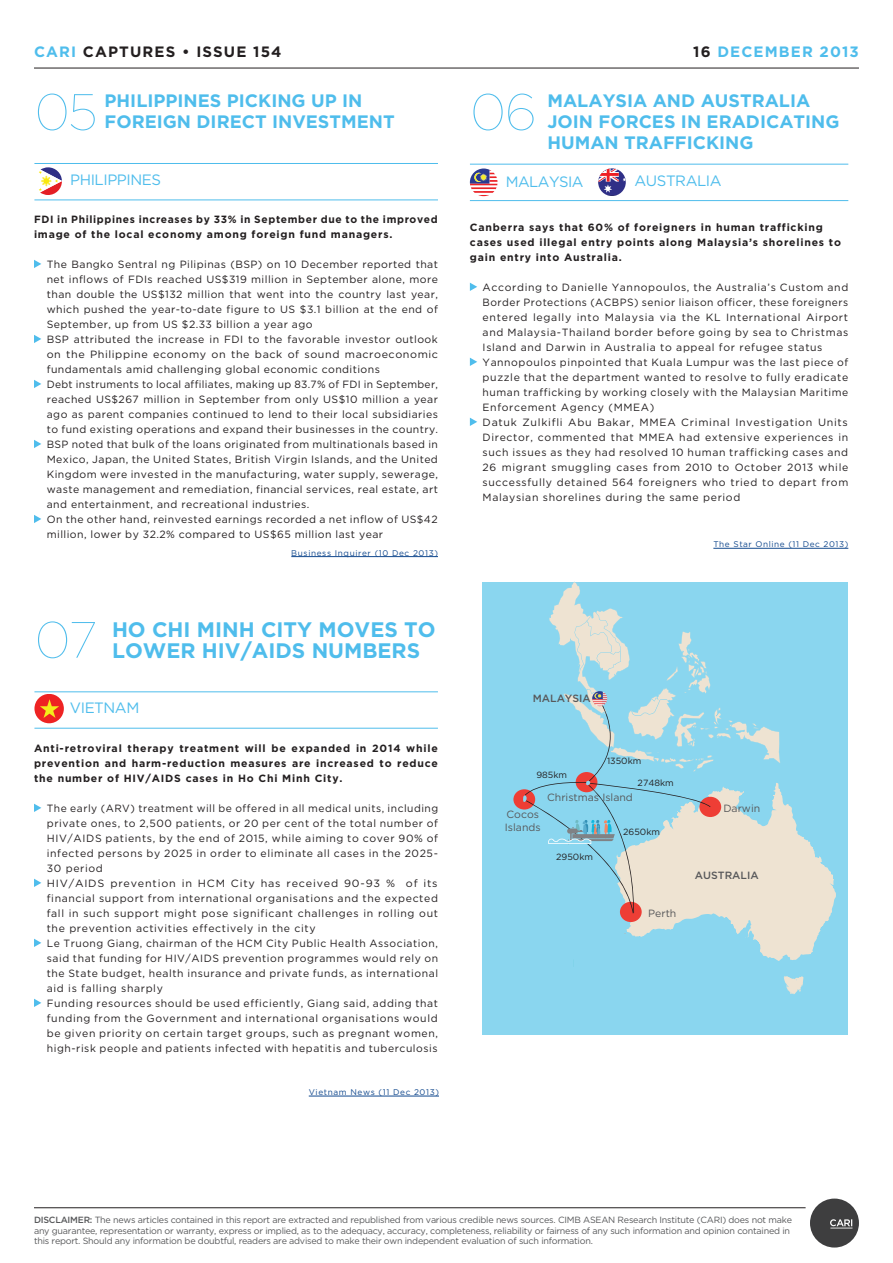
<style>
.page{position:relative;width:893px;height:1263px;background:#fff}
.page>*{position:absolute;margin:0;border:0;box-sizing:border-box;transform-origin:0 0}
.t1{font:100 51px "Gotham HTF";color:#4fbdec}
.t2{font:700 21px "Gotham HTF";color:#4fbdec}
.t3{font:700 18px/21px "Gotham HTF";color:#4fbdec}
.t4{font:15px "Gotham HTF";letter-spacing:-.03em;color:#4fbdec}
.t5{font:700 15px "Gotham HTF";letter-spacing:.075em;color:#231f20}
.t6{font:700 15px "Gotham HTF";letter-spacing:.075em;color:#4fbdec}
.t7{font:10.5px/15px "Gotham HTF";letter-spacing:.055em;color:#231f20}
.t8{font:700 10.5px/15px "Gotham HTF";letter-spacing:.075em;color:#231f20}
.t9{font:10.5px/12.6px "Gotham HTF";color:#57585a}
.t10{font:500 10.5px "Gotham HTF";color:#57585a}
.t11{font:9px/10.8px "Gotham HTF";letter-spacing:-.025em;color:#57585a}
.t12{font:9px "Gotham HTF";color:#231f20}
.t13{font:8.25px "Gotham HTF";letter-spacing:.075em;color:#12498e}
.s1{color:#4fbdec}
.s2{color:#231f20}
.s3{font-weight:500}
</style>
<div class="page">
<hr style="left:34px;top:1207px;width:772px;height:1px;background:#231f20">
<hr style="left:34px;top:68px;width:825px;height:1px;background:#231f20">
<svg style="left:810px;top:1198px;width:49px;height:49px"></svg>
<hr style="left:34px;top:163px;width:404px;height:1px;background:#4fbdec">
<hr style="left:34px;top:200px;width:404px;height:1px;background:#4fbdec">
<svg style="left:34px;top:260px;width:7px;height:8px"></svg>
<svg style="left:34px;top:335px;width:7px;height:8px"></svg>
<svg style="left:34px;top:380px;width:7px;height:8px"></svg>
<svg style="left:34px;top:440px;width:7px;height:8px"></svg>
<svg style="left:34px;top:515px;width:7px;height:8px"></svg>
<hr style="left:291px;top:556px;width:147px;height:1px;background:#12498e">
<hr style="left:713px;top:548px;width:135px;height:1px;background:#12498e">
<svg style="left:470px;top:283px;width:7px;height:8px"></svg>
<svg style="left:470px;top:358px;width:7px;height:8px"></svg>
<svg style="left:470px;top:418px;width:7px;height:8px"></svg>
<hr style="left:470px;top:164px;width:378px;height:1px;background:#4fbdec">
<hr style="left:470px;top:200px;width:378px;height:1px;background:#4fbdec">
<svg style="left:34px;top:804px;width:7px;height:8px"></svg>
<svg style="left:34px;top:879px;width:7px;height:8px"></svg>
<svg style="left:34px;top:939px;width:7px;height:8px"></svg>
<svg style="left:34px;top:999px;width:7px;height:8px"></svg>
<hr style="left:309px;top:1096px;width:130px;height:1px;background:#12498e">
<hr style="left:34px;top:691px;width:404px;height:1px;background:#4fbdec">
<hr style="left:34px;top:728px;width:404px;height:1px;background:#4fbdec">
<svg style="left:470px;top:168px;width:27px;height:28px"></svg>
<svg style="left:39px;top:167px;width:23px;height:28px"></svg>
<div style="left:34px;top:694px;width:30px;height:29px;background:#ee2323;border-radius:15px"></div>
<svg style="left:40px;top:699px;width:19px;height:19px"></svg>
<svg style="left:598px;top:168px;width:28px;height:28px"></svg>
<div style="left:483px;top:582px;width:365px;height:453px;background:#8ad6ef"></div>
<div style="left:513px;top:789px;width:22px;height:20px;background:#ee3e35;border-radius:50%"></div>
<svg style="left:522px;top:582px;width:314px;height:412px"></svg>
<h3 class="t5" style="left:34px;top:43px;width:249px"><span class="s1">CARI</span> CAPTURES • ISSUE 154</h3>
<h3 class="t6" style="left:693px;top:43px;width:167px"><span class="s2">16</span> DECEMBER 2013</h3>
<h1 class="t1" style="left:34px;top:84px;width:65px">05</h1>
<h3 class="t3" style="left:105px;top:89px;width:292px">PHILIPPINES PICKING UP IN<br>FOREIGN DIRECT INVESTMENT</h3>
<h1 class="t1" style="left:470px;top:84px;width:68px">06</h1>
<h3 class="t3" style="left:547px;top:89px;width:294px">MALAYSIA AND AUSTRALIA<br>JOIN FORCES IN ERADICATING<br>HUMAN TRAFFICKING</h3>
<h3 class="t4" style="left:70px;top:172px;width:92px">PHILIPPINES</h3>
<h3 class="t4" style="left:506px;top:173px;width:79px">MALAYSIA</h3>
<h3 class="t4" style="left:634px;top:173px;width:89px">AUSTRALIA</h3>
<p class="t8" style="left:34px;top:212px;width:405px">FDI in Philippines increases by 33% in September due to the improved image of the local economy among foreign fund managers.</p>
<p class="t7" style="left:47px;top:257px;width:393px">The Bangko Sentral ng Pilipinas (BSP) on 10 December reported that net inflows of FDIs reached US$319 million in September alone, more than double the US$132 million that went into the country last year, which pushed the year-to-date figure to US $3.1 billion at the end of September, up from US $2.33 billion a year ago<br>BSP attributed the increase in FDI to the favorable investor outlook on the Philippine economy on the back of sound macroeconomic fundamentals amid challenging global economic conditions<br>Debt instruments to local affiliates, making up 83.7% of FDI in September, reached US$267 million in September from only US$10 million a year ago as parent companies continued to lend to their local subsidiaries to fund existing operations and expand their businesses in the country.<br>BSP noted that bulk of the loans originated from multinationals based in Mexico, Japan, the United States, British Virgin Islands, and the United Kingdom were invested in the manufacturing, water supply, sewerage, waste management and remediation, financial services, real estate, art and entertainment, and recreational industries.<br>On the other hand, reinvested earnings recorded a net inflow of US$42 million, lower by 32.2% compared to US$65 million last year</p>
<p class="t13" style="left:291px;top:548px;width:148px">Business Inquirer (10 Dec 2013)</p>
<h1 class="t1" style="left:34px;top:612px;width:63px">07</h1>
<h2 class="t2" style="left:112px;top:617px;width:325px">HO CHI MINH CITY MOVES TO</h2>
<h2 class="t2" style="left:112px;top:638px;width:310px">LOWER HIV/AIDS NUMBERS</h2>
<h3 class="t4" style="left:70px;top:699px;width:71px">VIETNAM</h3>
<p class="t8" style="left:34px;top:740px;width:405px;text-align:justify">Anti-retroviral therapy treatment will be expanded in 2014 while prevention and harm-reduction measures are increased to reduce the number of HIV/AIDS cases in Ho Chi Minh City.</p>
<p class="t7" style="left:47px;top:801px;width:393px">The early (ARV) treatment will be offered in all medical units, including private ones, to 2,500 patients, or 20 per cent of the total number of HIV/AIDS patients, by the end of 2015, while aiming to cover 90% of infected persons by 2025 in order to eliminate all cases in the 2025- 30 period<br>HIV/AIDS prevention in HCM City has received 90-93 % of its financial support from international organisations and the expected fall in such support might pose significant challenges in rolling out the prevention activities effectively in the city<br>Le Truong Giang, chairman of the HCM City Public Health Association, said that funding for HIV/AIDS prevention programmes would rely on the State budget, health insurance and private funds, as international aid is falling sharply<br>Funding resources should be used efficiently, Giang said, adding that funding from the Government and international organisations would be given priority on certain target groups, such as pregnant women, high-risk people and patients infected with hepatitis and tuberculosis</p>
<p class="t13" style="left:309px;top:1087px;width:132px">Vietnam News (11 Dec 2013)</p>
<p class="t8" style="left:470px;top:219px;width:373px">Canberra says that 60% of foreigners in human trafficking cases used illegal entry points along Malaysia’s shorelines to gain entry into Australia.</p>
<p class="t7" style="left:483px;top:280px;width:367px">According to Danielle Yannopoulos, the Australia’s Custom and Border Protections (ACBPS) senior liaison officer, these foreigners entered legally into Malaysia via the KL International Airport and Malaysia-Thailand border before going by sea to Christmas Island and Darwin in Australia to appeal for refugee status Yannopoulos pinpointed that Kuala Lumpur was the last piece of puzzle that the department wanted to resolve to fully eradicate human trafficking by working closely with the Malaysian Maritime Enforcement Agency (MMEA)<br>Datuk Zulkifli Abu Bakar, MMEA Criminal Investigation Units Director, commented that MMEA had extensive experiences in such issues as they had resolved 10 human trafficking cases and 26 migrant smuggling cases from 2010 to October 2013 while successfully detained 564 foreigners who tried to depart from Malaysian shorelines during the same period</p>
<p class="t13" style="left:713px;top:540px;width:136px">The Star Online (11 Dec 2013)</p>
<p class="t10" style="left:533px;top:692px;width:60px">MALAYSIA</p>
<p class="t12" style="left:536px;top:770px;width:32px">985km</p>
<p class="t12" style="left:607px;top:756px;width:36px">1350km</p>
<p class="t12" style="left:638px;top:778px;width:38px">2748km</p>
<p class="t9" style="left:547px;top:791px;width:87px">Christmas Island</p>
<p class="t9" style="left:505px;top:808px;width:37px">Cocos<br>Islands</p>
<p class="t12" style="left:556px;top:852px;width:38px">2950km</p>
<p class="t12" style="left:623px;top:827px;width:38px">2650km</p>
<p class="t9" style="left:648px;top:907px;width:30px">Perth</p>
<p class="t9" style="left:723px;top:802px;width:38px">Darwin</p>
<p class="t10" style="left:695px;top:869px;width:65px">AUSTRALIA</p>
<p class="t11" style="left:34px;top:1214px;width:759px"><span class="s3">DISCLAIMER:</span> The news articles contained in this report are extracted and republished from various credible news sources. CIMB ASEAN Research Institute (CARI) does not make any guarantee, representation or warranty, express or implied, as to the adequacy, accuracy, completeness, reliability or fairness of any such information and opinion contained in this report. Should any information be doubtful, readers are advised to make their own independent evaluation of such information.</p>
</div>
